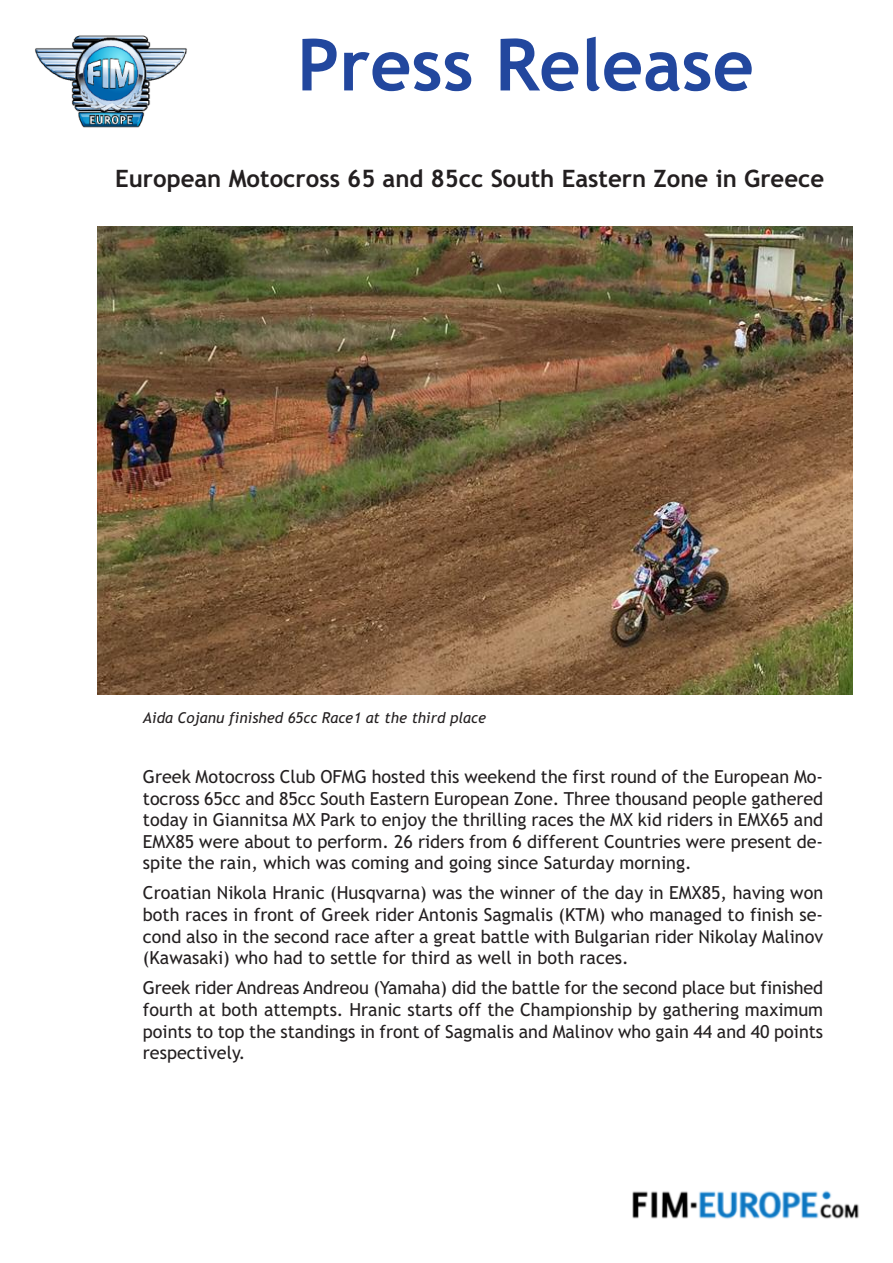
<style>
.page{position:relative;width:893px;height:1263px;background:#fff}
.page>*{position:absolute;margin:0;border:0;box-sizing:border-box;transform-origin:0 0}
.t1{font:700 72px "Trebuchet MS";color:#22479e}
.t2{font:700 24px "Trebuchet MS";color:#231f20}
.t3{font:18px/21.6px "Trebuchet MS";color:#231f20;text-align:justify}
.t4{font:italic 15px "Trebuchet MS";color:#231f20}
</style>
<div class="page">
<img style="left:35px;top:35px;width:152px;height:93px">
<img style="left:632px;top:1190px;width:227px;height:29px">
<img style="left:97px;top:227px;width:755px;height:467px">
<h1 class="t1" style="left:297px;top:24px;width:458px">Press Release</h1>
<h2 class="t2" style="left:115px;top:164px;width:711px">European Motocross 65 and 85cc South Eastern Zone in Greece</h2>
<p class="t4" style="left:143px;top:709px;width:345px">Aida Cojanu finished 65cc Race1 at the third place</p>
<p class="t3" style="left:143px;top:766px;width:682px">Greek Motocross Club OFMG hosted this weekend the first round of the European Mo&shy;tocross 65cc and 85cc South Eastern European Zone. Three thousand people gathered today in Giannitsa MX Park to enjoy the thrilling races the MX kid riders in EMX65 and EMX85 were about to perform. 26 riders from 6 different Countries were present de&shy;spite the rain, which was coming and going since Saturday morning.</p>
<p class="t3" style="left:143px;top:882px;width:682px">Croatian Nikola Hranic (Husqvarna) was the winner of the day in EMX85, having won both races in front of Greek rider Antonis Sagmalis (KTM) who managed to finish se&shy;cond also in the second race after a great battle with Bulgarian rider Nikolay Malinov (Kawasaki) who had to settle for third as well in both races.</p>
<p class="t3" style="left:143px;top:977px;width:682px">Greek rider Andreas Andreou (Yamaha) did the battle for the second place but finished fourth at both attempts. Hranic starts off the Championship by gathering maximum points to top the standings in front of Sagmalis and Malinov who gain 44 and 40 points respectively.</p>
</div>
